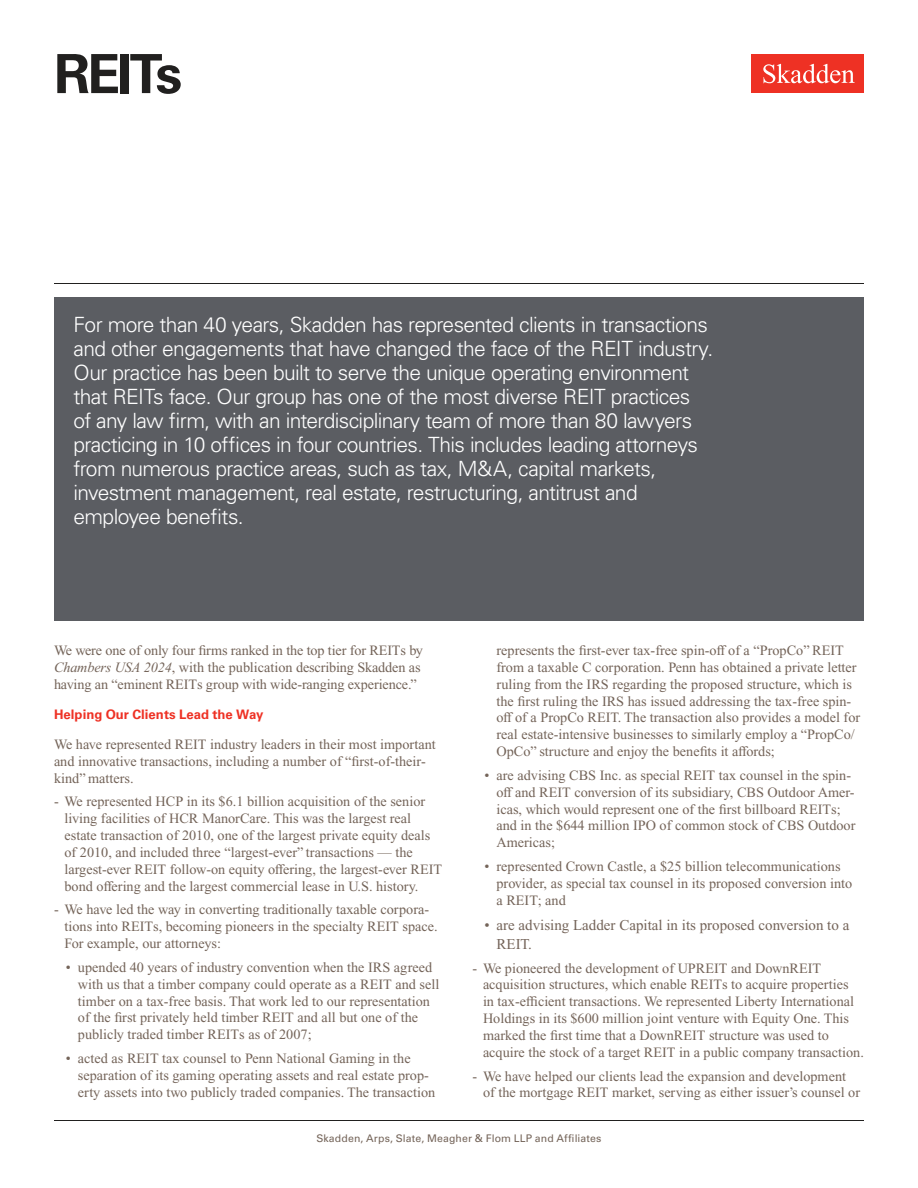
<style>
.page{position:relative;width:918px;height:1188px;background:#fff}
.page>*{position:absolute;margin:0;border:0;box-sizing:border-box;transform-origin:0 0}
.t1{font:700 54px "Univers LT Std";letter-spacing:-.055em;color:#21201f}
.t2{font:300 21px/24px "Univers LT Std";letter-spacing:-.03em;color:#fff}
.t3{font:15px/18.8px "Times New Roman PS Std";color:#746459}
.t4{font:14.25px/16.8px "Times New Roman PS Std";color:#746459}
.t5{font:700 13.2px "Univers LT Std";letter-spacing:.005em;color:#ee3124}
.t6{font:10.5px "Univers LT Std";letter-spacing:.01em;color:#746459}
.s1{font-style:italic}
</style>
<div class="page">
<div style="left:752px;top:54px;width:112px;height:39px;background:#ee3124"></div>
<svg style="left:763px;top:64px;width:92px;height:19px"></svg>
<div style="left:54px;top:297px;width:810px;height:324px;background:#5b5d62"></div>
<hr style="left:54px;top:1120px;width:810px;height:1px;background:#21201f">
<hr style="left:54px;top:283px;width:810px;height:1px;background:#21201f">
<h1 class="t1" style="left:54px;top:42px;width:130px">REITs</h1>
<h3 class="t2" style="left:74px;top:312px;width:641px">For more than 40 years, Skadden has represented clients in transactions and other engagements that have changed the face of the REIT industry.<br>Our practice has been built to serve the unique operating environment that REITs face. Our group has one of the most diverse REIT practices of any law frm, with an interdisciplinary team of more than 80 lawyers practicing in 10 offces in four countries. This includes leading attorneys from numerous practice areas, such as tax, M&amp;A, capital markets, investment management, real estate, restructuring, antitrust and employee benefts.</h3>
<p class="t4" style="left:54px;top:642px;width:371px">We were one of only four frms ranked in the top tier for REITs by<br><span class="s1">Chambers USA 2024</span>, with the publication describing Skadden as having an “eminent REITs group with wide-ranging experience.”</p>
<h6 class="t5" style="left:54px;top:706px;width:211px">Helping Our Clients Lead the Way</h6>
<p class="t4" style="left:54px;top:736px;width:383px">We have represented REIT industry leaders in their most important and innovative transactions, including a number of “frst-of-their&shy;kind” matters.</p>
<p class="t4" style="left:65px;top:793px;width:379px;text-indent:-11px">- We represented HCP in its $6.1 billion acquisition of the senior living facilities of HCR ManorCare. This was the largest real estate transaction of 2010, one of the largest private equity deals of 2010, and included three “largest-ever” transactions — the largest-ever REIT follow-on equity ofering, the largest-ever REIT bond ofering and the largest commercial lease in U.S. history.</p>
<p class="t4" style="left:65px;top:901px;width:375px;text-indent:-11px">- We have led the way in converting traditionally taxable corpora&shy;tions into REITs, becoming pioneers in the specialty REIT space.<br>For example, our attorneys:</p>
<p class="t4" style="left:78px;top:959px;width:363px;text-indent:-12px">• upended 40 years of industry convention when the IRS agreed with us that a timber company could operate as a REIT and sell timber on a tax-free basis. That work led to our representation of the frst privately held timber REIT and all but one of the publicly traded timber REITs as of 2007;</p>
<p class="t4" style="left:78px;top:1050px;width:359px;text-indent:-12px">• acted as REIT tax counsel to Penn National Gaming in the separation of its gaming operating assets and real estate prop&shy;erty assets into two publicly traded companies. The transaction</p>
<p class="t4" style="left:496px;top:642px;width:365px">represents the frst-ever tax-free spin-of of a “PropCo” REIT from a taxable C corporation. Penn has obtained a private letter ruling from the IRS regarding the proposed structure, which is the frst ruling the IRS has issued addressing the tax-free spin&shy;of of a PropCo REIT. The transaction also provides a model for real estate-intensive businesses to similarly employ a “PropCo/ OpCo” structure and enjoy the benefts it afords;</p>
<p class="t4" style="left:496px;top:767px;width:361px;text-indent:-12px">• are advising CBS Inc. as special REIT tax counsel in the spin&shy;of and REIT conversion of its subsidiary, CBS Outdoor Amer&shy;icas, which would represent one of the frst billboard REITs; and in the $644 million IPO of common stock of CBS Outdoor Americas;</p>
<p class="t4" style="left:496px;top:858px;width:357px;text-indent:-12px">• represented Crown Castle, a $25 billion telecommunications provider, as special tax counsel in its proposed conversion into a REIT; and</p>
<p class="t3" style="left:496px;top:916px;width:354px;text-indent:-12px">• are advising Ladder Capital in its proposed conversion to a<br>REIT.</p>
<p class="t4" style="left:483px;top:959px;width:383px;text-indent:-11px">- We pioneered the development of UPREIT and DownREIT acquisition structures, which enable REITs to acquire properties<br>in tax-efcient transactions. We represented Liberty International Holdings in its $600 million joint venture with Equity One. This marked the frst time that a DownREIT structure was used to acquire the stock of a target REIT in a public company transaction.</p>
<p class="t4" style="left:483px;top:1067px;width:379px;text-indent:-11px">- We have helped our clients lead the expansion and development of the mortgage REIT market, serving as either issuer’s counsel or</p>
<p class="t6" style="left:316px;top:1132px;width:287px">Skadden, Arps, Slate, Meagher &amp; Flom LLP and Affiliates</p>
</div>
